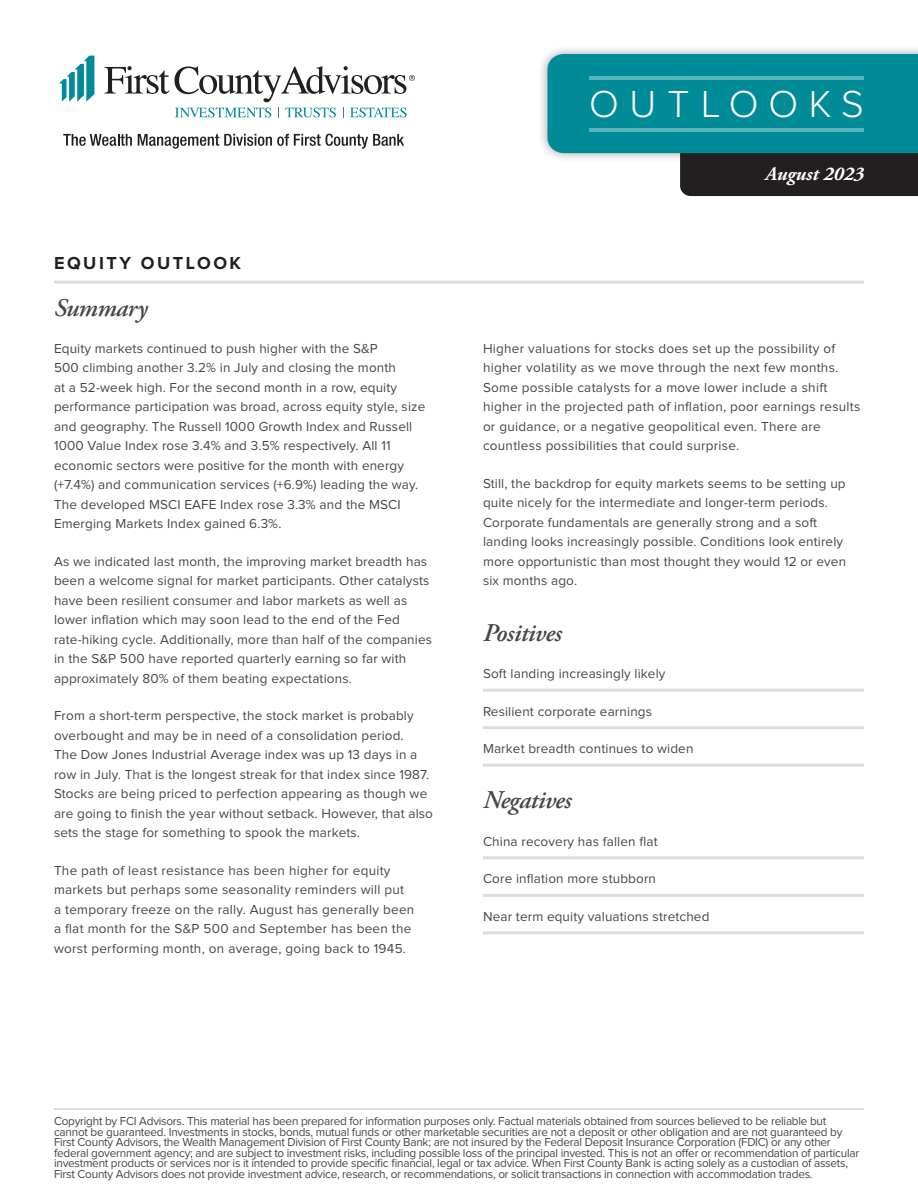
<style>
.page{position:relative;width:918px;height:1188px;background:#fff}
.page>*{position:absolute;margin:0;border:0;box-sizing:border-box;transform-origin:0 0}
.t1{font:300 39px "Proxima Nova";letter-spacing:.27em;color:#fff}
.bullets-square{font:italic 600 25.5px "Adobe Garamond Pro";letter-spacing:-.02em;color:#464747}
.palatino-main{font:italic 600 25.5px "Adobe Garamond Pro";letter-spacing:-.02em;color:#464747}
.t2{font:italic 700 19.5px "Adobe Garamond Pro";color:#fff}
.t3{font:700 18px "Proxima Nova";letter-spacing:.14em;color:#231f20}
.palatino-main-2{font:13.5px/19.5px "Proxima Nova";letter-spacing:.01em;color:#464747}
.bullets-square-2{font:13.5px "Proxima Nova";letter-spacing:.01em;color:#464747}
.t4{font:12px/10.5px "Proxima Nova";letter-spacing:-.02em;color:#464747}
</style>
<div class="page">
<div style="left:538px;top:44px;width:380px;height:119px;background:#231f20;opacity:.38"></div>
<svg style="left:547px;top:54px;width:371px;height:142px;background:#248892"></svg>
<hr style="left:590px;top:76px;width:274px;height:4px;background:#59b3bb">
<hr style="left:590px;top:128px;width:274px;height:4px;background:#59b3bb">
<div style="left:760px;top:163px;width:109px;height:28px;background:#231f20"></div>
<hr style="left:483px;top:689px;width:381px;height:3px;background:#dedcdc">
<hr style="left:483px;top:726px;width:381px;height:3px;background:#dedcdc">
<hr style="left:483px;top:764px;width:381px;height:3px;background:#dedcdc">
<hr style="left:483px;top:856px;width:381px;height:3px;background:#dedcdc">
<hr style="left:483px;top:894px;width:381px;height:3px;background:#dedcdc">
<hr style="left:483px;top:931px;width:381px;height:3px;background:#dedcdc">
<hr style="left:54px;top:281px;width:810px;height:3px;background:#dedcdc">
<hr style="left:54px;top:1108px;width:810px;height:2px;background:#dedcdc">
<svg style="left:59px;top:56px;width:35px;height:46px"></svg>
<svg style="left:104px;top:66px;width:311px;height:52px"></svg>
<svg style="left:63px;top:134px;width:69px;height:12px"></svg>
<svg style="left:138px;top:134px;width:266px;height:15px"></svg>
<h1 class="t1" style="left:589px;top:86px;width:276px">OUTLOOKS</h1>
<p class="t3" style="left:54px;top:254px;width:189px">EQUITY OUTLOOK</p>
<p class="bullets-square" style="left:54px;top:293px;width:95px">Summary</p>
<p class="palatino-main-2" style="left:54px;top:339px;width:373px">Equity markets continued to push higher with the S&amp;P<br>500 climbing another 3.2% in July and closing the month<br>at a 52-week high. For the second month in a row, equity performance participation was broad, across equity style, size and geography. The Russell 1000 Growth Index and Russell 1000 Value Index rose 3.4% and 3.5% respectively. All 11 economic sectors were positive for the month with energy (+7.4%) and communication services (+6.9%) leading the way.<br>The developed MSCI EAFE Index rose 3.3% and the MSCI Emerging Markets Index gained 6.3%.</p>
<p class="palatino-main-2" style="left:54px;top:552px;width:380px">As we indicated last month, the improving market breadth has been a welcome signal for market participants. Other catalysts have been resilient consumer and labor markets as well as lower inflation which may soon lead to the end of the Fed rate-hiking cycle. Additionally, more than half of the companies in the S&amp;P 500 have reported quarterly earning so far with approximately 80% of them beating expectations.</p>
<p class="palatino-main-2" style="left:54px;top:707px;width:381px">From a short-term perspective, the stock market is probably overbought and may be in need of a consolidation period.<br>The Dow Jones Industrial Average index was up 13 days in a row in July. That is the longest streak for that index since 1987.<br>Stocks are being priced to perfection appearing as though we are going to finish the year without setback. However, that also sets the stage for something to spook the markets.</p>
<p class="palatino-main-2" style="left:54px;top:861px;width:362px">The path of least resistance has been higher for equity markets but perhaps some seasonality reminders will put a temporary freeze on the rally. August has generally been a flat month for the S&amp;P 500 and September has been the worst performing month, on average, going back to 1945.</p>
<h3 class="t2" style="left:766px;top:162px;width:100px">August 2023</h3>
<p class="palatino-main-2" style="left:483px;top:339px;width:379px">Higher valuations for stocks does set up the possibility of higher volatility as we move through the next few months.<br>Some possible catalysts for a move lower include a shift higher in the projected path of inflation, poor earnings results or guidance, or a negative geopolitical even. There are countless possibilities that could surprise.</p>
<p class="palatino-main-2" style="left:483px;top:474px;width:365px">Still, the backdrop for equity markets seems to be setting up quite nicely for the intermediate and longer-term periods.<br>Corporate fundamentals are generally strong and a soft landing looks increasingly possible. Conditions look entirely more opportunistic than most thought they would 12 or even six months ago.</p>
<p class="palatino-main" style="left:483px;top:618px;width:80px">Positives</p>
<p class="bullets-square-2" style="left:483px;top:667px;width:184px">Soft landing increasingly likely</p>
<p class="bullets-square-2" style="left:483px;top:705px;width:171px">Resilient corporate earnings</p>
<p class="bullets-square-2" style="left:483px;top:742px;width:212px">Market breadth continues to widen</p>
<p class="bullets-square" style="left:483px;top:786px;width:90px">Negatives</p>
<p class="bullets-square-2" style="left:483px;top:835px;width:176px">China recovery has fallen flat</p>
<p class="bullets-square-2" style="left:483px;top:873px;width:175px">Core inflation more stubborn</p>
<p class="bullets-square-2" style="left:483px;top:910px;width:228px">Near term equity valuations stretched</p>
<p class="t4" style="left:54px;top:1117px;width:807px">Copyright by FCI Advisors. This material has been prepared for information purposes only. Factual materials obtained from sources believed to be reliable but cannot be guaranteed. Investments in stocks, bonds, mutual funds or other marketable securities are not a deposit or other obligation and are not guaranteed by First County Advisors, the Wealth Management Division of First County Bank; are not insured by the Federal Deposit Insurance Corporation (FDIC) or any other federal government agency; and are subject to investment risks, including possible loss of the principal invested. This is not an offer or recommendation of particular investment products or services nor is it intended to provide specific financial, legal or tax advice. When First County Bank is acting solely as a custodian of assets, First County Advisors does not provide investment advice, research, or recommendations, or solicit transactions in connection with accommodation trades.</p>
</div>
